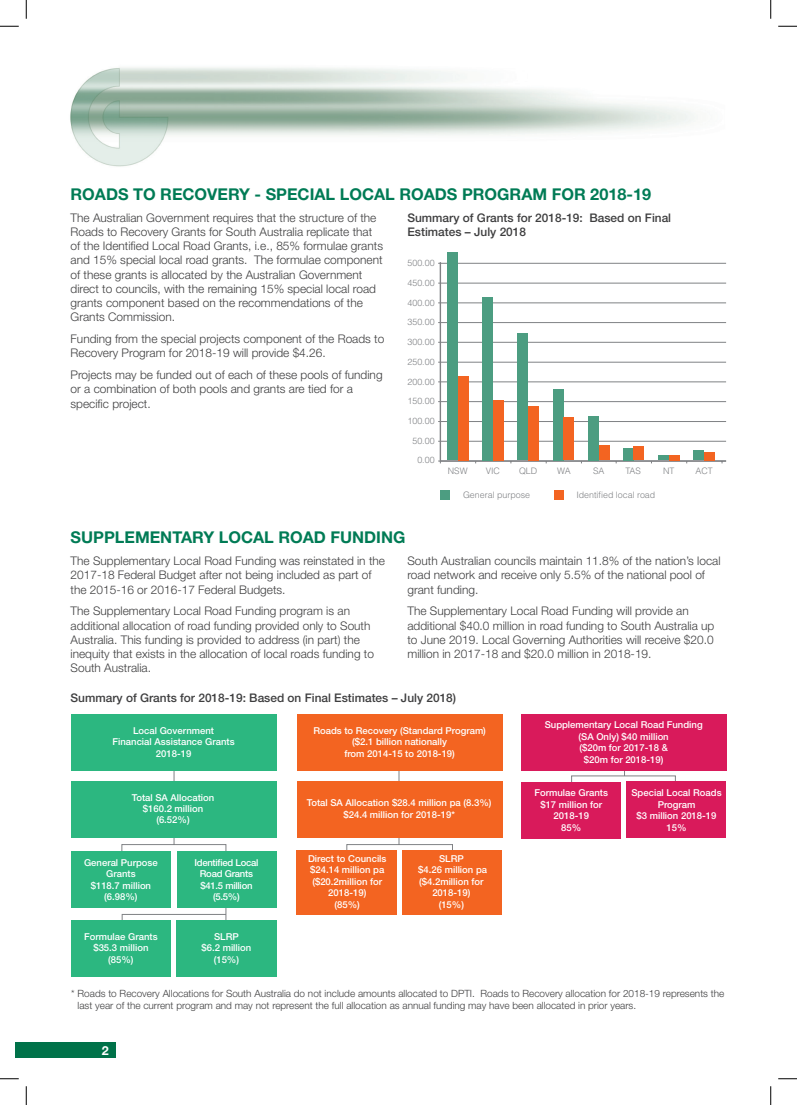
<style>
.page{position:relative;width:797px;height:1105px;background:#fff}
.page>*{position:absolute;margin:0;border:0;box-sizing:border-box;transform-origin:0 0}
.Header_1{font:700 16.25px "Helvetica Neue";color:#007b55}
.t1{font:700 12.5px "Helvetica Neue";color:#fff}
.body{font:300 11.88px/14.2px "Helvetica Neue";color:#3e3e3f}
.body-2{font:500 11.88px/14.2px "Helvetica Neue";color:#3e3e3f}
.body-3{font:300 10px/12px "Helvetica Neue";color:#3e3e3f}
.t2{font:500 9.5px/11.4px "Helvetica Neue";color:#fff;text-align:center}
.t3{font:500 9.5px/11.4px "Helvetica Neue";letter-spacing:-.025em;color:#fff;text-align:center}
.t4{font:300 8.88px "Helvetica";color:#808285}
</style>
<div class="page">
<div style="left:16px;top:1042px;width:100px;height:16px;background:#007249"></div>
<img style="left:70px;top:67px;width:625px;height:100px">
<svg style="left:439px;top:262px;width:287px;height:199px"></svg>
<hr style="left:438px;top:441px;width:288px;height:1px;background:#808285">
<hr style="left:438px;top:461px;width:288px;height:1px;background:#808285">
<hr style="left:438px;top:421px;width:288px;height:1px;background:#808285">
<hr style="left:438px;top:401px;width:288px;height:1px;background:#808285">
<hr style="left:438px;top:382px;width:288px;height:1px;background:#808285">
<hr style="left:438px;top:362px;width:288px;height:1px;background:#808285">
<hr style="left:438px;top:342px;width:288px;height:1px;background:#808285">
<hr style="left:438px;top:322px;width:288px;height:1px;background:#808285">
<hr style="left:438px;top:303px;width:288px;height:1px;background:#808285">
<hr style="left:438px;top:283px;width:288px;height:1px;background:#808285">
<hr style="left:438px;top:263px;width:288px;height:1px;background:#808285">
<div style="left:447px;top:253px;width:11px;height:207px;background:#4c9d81"></div>
<div style="left:458px;top:376px;width:10px;height:84px;background:#f36421"></div>
<div style="left:482px;top:297px;width:11px;height:163px;background:#4c9d81"></div>
<div style="left:493px;top:400px;width:10px;height:60px;background:#f36421"></div>
<div style="left:517px;top:334px;width:11px;height:126px;background:#4c9d81"></div>
<div style="left:528px;top:406px;width:10px;height:54px;background:#f36421"></div>
<div style="left:553px;top:389px;width:10px;height:71px;background:#4c9d81"></div>
<div style="left:563px;top:417px;width:11px;height:43px;background:#f36421"></div>
<div style="left:588px;top:416px;width:11px;height:44px;background:#4c9d81"></div>
<div style="left:599px;top:445px;width:10px;height:15px;background:#f36421"></div>
<div style="left:623px;top:448px;width:10px;height:12px;background:#4c9d81"></div>
<div style="left:633px;top:446px;width:11px;height:14px;background:#f36421"></div>
<div style="left:658px;top:455px;width:10px;height:5px;background:#4c9d81"></div>
<div style="left:668px;top:455px;width:11px;height:5px;background:#f36421"></div>
<div style="left:693px;top:451px;width:11px;height:9px;background:#4c9d81"></div>
<div style="left:704px;top:452px;width:10px;height:8px;background:#f36421"></div>
<div style="left:440px;top:490px;width:10px;height:10px;background:#4c9d81"></div>
<div style="left:553px;top:490px;width:10px;height:10px;background:#f36421"></div>
<svg style="left:121px;top:753px;width:555px;height:178px"></svg>
<div style="left:71px;top:714px;width:205px;height:56px;background:#2cb780"></div>
<div style="left:297px;top:714px;width:205px;height:56px;background:#f36421"></div>
<div style="left:297px;top:850px;width:100px;height:65px;background:#f36421"></div>
<div style="left:402px;top:850px;width:100px;height:65px;background:#f36421"></div>
<div style="left:71px;top:851px;width:100px;height:57px;background:#2cb780"></div>
<div style="left:177px;top:851px;width:99px;height:57px;background:#2cb780"></div>
<div style="left:71px;top:920px;width:100px;height:56px;background:#2cb780"></div>
<div style="left:177px;top:920px;width:100px;height:56px;background:#2cb780"></div>
<div style="left:71px;top:782px;width:206px;height:56px;background:#2cb780"></div>
<div style="left:297px;top:782px;width:205px;height:56px;background:#f36421"></div>
<div style="left:521px;top:714px;width:205px;height:56px;background:#d91a5b"></div>
<div style="left:521px;top:782px;width:99px;height:56px;background:#d91a5b"></div>
<div style="left:626px;top:782px;width:100px;height:56px;background:#d91a5b"></div>
<svg style="left:0;top:25px;width:19px;height:2px"></svg>
<svg style="left:778px;top:25px;width:19px;height:2px"></svg>
<svg style="left:0;top:1078px;width:19px;height:1px"></svg>
<svg style="left:778px;top:1078px;width:19px;height:1px"></svg>
<svg style="left:25px;top:0;width:2px;height:19px"></svg>
<svg style="left:25px;top:1086px;width:2px;height:19px"></svg>
<svg style="left:770px;top:0;width:1px;height:19px"></svg>
<svg style="left:770px;top:1086px;width:1px;height:19px"></svg>
<p class="Header_1" style="left:71px;top:184px;width:582px">ROADS TO RECOVERY - SPECIAL LOCAL ROADS PROGRAM FOR 2018-19</p>
<p class="body" style="left:71px;top:210px;width:314px">The Australian Government requires that the structure of the Roads to Recovery Grants for South Australia replicate that of the Identified Local Road Grants, i.e., 85% formulae grants and 15% special local road grants. The formulae component of these grants is allocated by the Australian Government direct to councils, with the remaining 15% special local road grants component based on the recommendations of the Grants Commission.</p>
<p class="body" style="left:71px;top:331px;width:315px">Funding from the special projects component of the Roads to<br>Recovery Program for 2018-19 will provide $4.26.</p>
<p class="body" style="left:71px;top:367px;width:313px">Projects may be funded out of each of these pools of funding or a combination of both pools and grants are tied for a specific project.</p>
<p class="body-2" style="left:407px;top:210px;width:265px">Summary of Grants for 2018-19: Based on Final<br>Estimates – July 2018</p>
<p class="t4" style="left:407px;top:257px;width:29px">500.00</p>
<p class="t4" style="left:407px;top:277px;width:29px">450.00</p>
<p class="t4" style="left:407px;top:297px;width:29px">400.00</p>
<p class="t4" style="left:407px;top:317px;width:29px">350.00</p>
<p class="t4" style="left:407px;top:336px;width:29px">300.00</p>
<p class="t4" style="left:407px;top:356px;width:29px">250.00</p>
<p class="t4" style="left:407px;top:376px;width:29px">200.00</p>
<p class="t4" style="left:407px;top:395px;width:29px">150.00</p>
<p class="t4" style="left:407px;top:415px;width:29px">100.00</p>
<p class="t4" style="left:412px;top:435px;width:24px">50.00</p>
<p class="t4" style="left:417px;top:455px;width:19px">0.00</p>
<p class="t4" style="left:448px;top:465px;width:21px">NSW</p>
<p class="t4" style="left:463px;top:489px;width:69px">General purpose</p>
<p class="t4" style="left:576px;top:489px;width:80px">Identified local road</p>
<p class="t4" style="left:486px;top:465px;width:16px">VIC</p>
<p class="t4" style="left:519px;top:465px;width:20px">QLD</p>
<p class="t4" style="left:557px;top:465px;width:15px">WA</p>
<p class="t4" style="left:593px;top:465px;width:13px">SA</p>
<p class="t4" style="left:625px;top:465px;width:17px">TAS</p>
<p class="t4" style="left:663px;top:465px;width:13px">NT</p>
<p class="t4" style="left:695px;top:465px;width:19px">ACT</p>
<p class="Header_1" style="left:71px;top:527px;width:336px">SUPPLEMENTARY LOCAL ROAD FUNDING</p>
<p class="body" style="left:71px;top:553px;width:316px">The Supplementary Local Road Funding was reinstated in the<br>2017-18 Federal Budget after not being included as part of the 2015-16 or 2016-17 Federal Budgets.</p>
<p class="body" style="left:71px;top:604px;width:305px">The Supplementary Local Road Funding program is an additional allocation of road funding provided only to South Australia. This funding is provided to address (in part) the inequity that exists in the allocation of local roads funding to South Australia.</p>
<p class="body" style="left:407px;top:553px;width:315px">South Australian councils maintain 11.8% of the nation’s local road network and receive only 5.5% of the national pool of grant funding.</p>
<p class="body" style="left:407px;top:604px;width:308px">The Supplementary Local Road Funding will provide an additional $40.0 million in road funding to South Australia up to June 2019. Local Governing Authorities will receive $20.0 million in 2017-18 and $20.0 million in 2018-19.</p>
<p class="body-2" style="left:71px;top:690px;width:387px">Summary of Grants for 2018-19: Based on Final Estimates – July 2018)</p>
<p class="t2" style="left:112px;top:725px;width:124px">Local Government<br>Financial Assistance Grants<br>2018-19</p>
<p class="t2" style="left:132px;top:791px;width:84px">Total SA Allocation $160.2 million (6.52%)</p>
<p class="t2" style="left:84px;top:857px;width:75px">General Purpose<br>Grants<br>$118.7 million (6.98%)</p>
<p class="t3" style="left:194px;top:857px;width:66px">Identified Local<br>Road Grants $41.5 million (5.5%)</p>
<p class="t2" style="left:84px;top:931px;width:75px">Formulae Grants $35.3 million (85%)</p>
<p class="t2" style="left:201px;top:931px;width:51px">SLRP<br>$6.2 million (15%)</p>
<p class="t2" style="left:313px;top:725px;width:174px">Roads to Recovery (Standard Program) ($2.1 billion nationally<br>from 2014-15 to 2018-19)</p>
<p class="t2" style="left:307px;top:797px;width:186px">Total SA Allocation $28.4 million pa (8.3%) $24.4 million for 2018-19*</p>
<p class="t2" style="left:308px;top:853px;width:80px">Direct to Councils $24.14 million pa ($20.2million for<br>2018-19)<br>(85%)</p>
<p class="t2" style="left:418px;top:853px;width:70px">SLRP<br>$4.26 million pa ($4.2million for<br>2018-19)<br>(15%)</p>
<p class="t2" style="left:544px;top:719px;width:159px">Supplementary Local Road Funding (SA Only) $40 million<br>($20m for 2017-18 &amp;<br>$20m for 2018-19)</p>
<p class="t2" style="left:534px;top:787px;width:75px">Formulae Grants $17 million for<br>2018-19<br>85%</p>
<p class="t2" style="left:631px;top:787px;width:92px">Special Local Roads<br>Program<br>$3 million 2018-19<br>15%</p>
<p class="body-3" style="left:78px;top:987px;width:648px;text-indent:-6px">* Roads to Recovery Allocations for South Australia do not include amounts allocated to DPTI. Roads to Recovery allocation for 2018-19 represents the last year of the current program and may not represent the full allocation as annual funding may have been allocated in prior years.</p>
<p class="t1" style="left:102px;top:1043px;width:8px">2</p>
</div>
